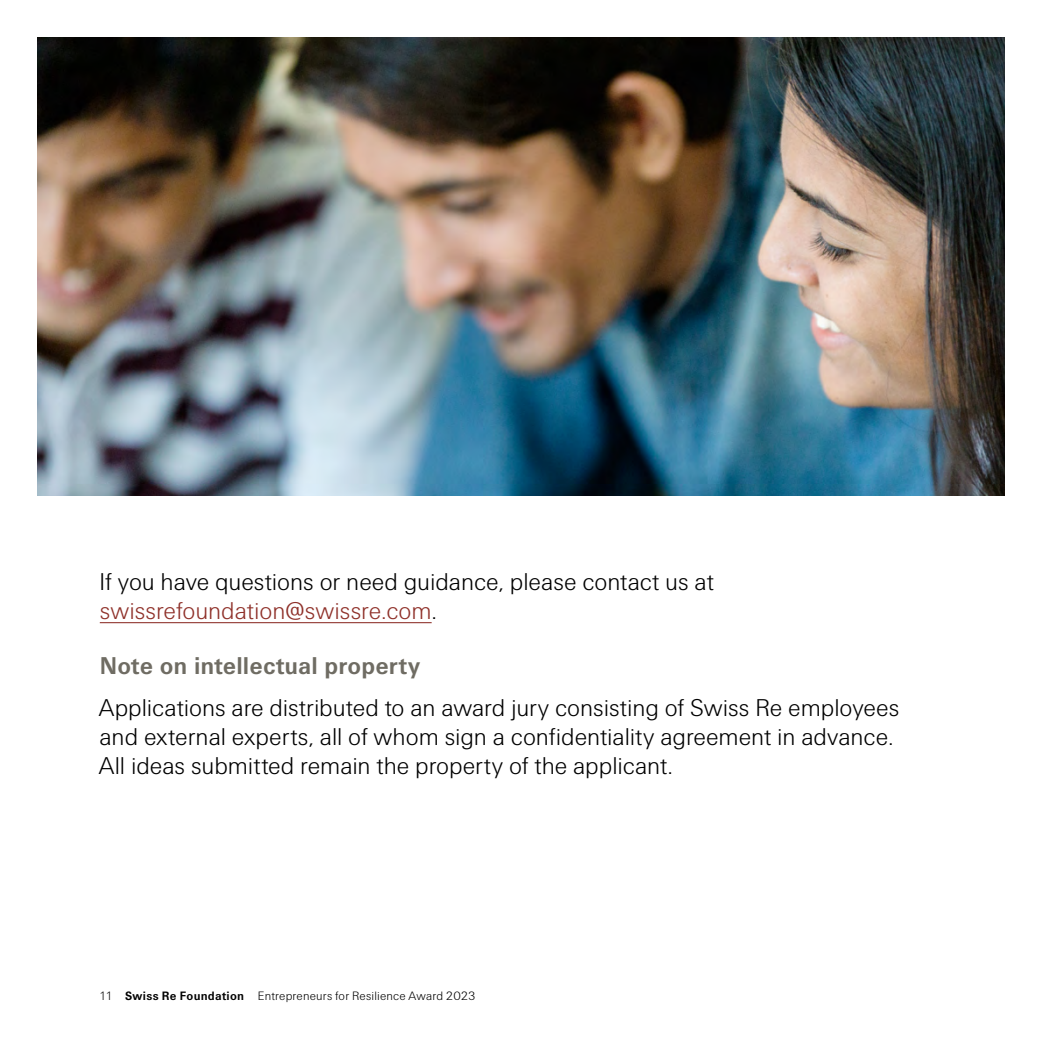
<style>
.page{position:relative;width:1042px;height:1042px;background:#fff}
.page>*{position:absolute;margin:0;border:0;box-sizing:border-box;transform-origin:0 0}
.t1{font:300 24.5px/28.9px "Swiss Re Sans OT";color:#000}
.t2{font:700 24.5px "Swiss Re Sans OT";letter-spacing:.005em;color:#6f6c63}
.t3{font:300 12.25px "Swiss Re Sans OT";letter-spacing:.015em;color:#000}
.s1{color:#8f312a}
.s2{font-weight:700}
</style>
<div class="page">
<hr style="left:100px;top:622px;width:332px;height:1px;background:#8f312a">
<img style="left:37px;top:37px;width:968px;height:458px">
<p class="t1" style="left:99px;top:567px;width:616px">If you have questions or need guidance, please contact us at <span class="s1">swissrefoundation@swissre.com</span>.</p>
<p class="t2" style="left:100px;top:651px;width:322px">Note on intellectual property</p>
<p class="t1" style="left:99px;top:693px;width:802px">Applications are distributed to an award jury consisting of Swiss Re employees and external experts, all of whom sign a confidentiality agreement in advance.<br>All ideas submitted remain the property of the applicant.</p>
<p class="t3" style="left:99px;top:988px;width:378px">11 <span class="s2">Swiss Re Foundation</span> Entrepreneurs for Resilience Award 2023</p>
</div>
